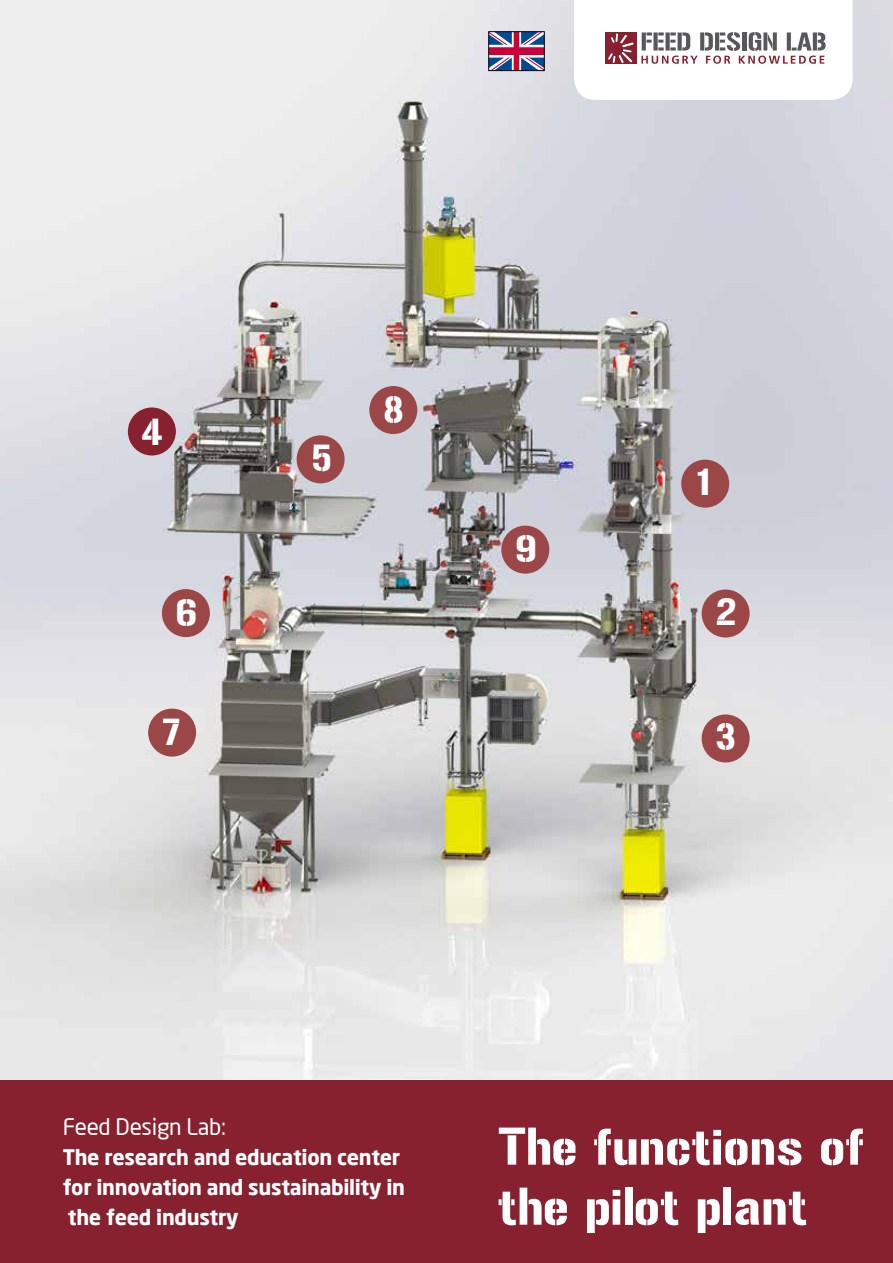
<style>
.page{position:relative;width:893px;height:1263px;background:#fff}
.page>*{position:absolute;margin:0;border:0;box-sizing:border-box;transform-origin:0 0}
.t1{font:52.5px/60px "Gunplay";color:#fff}
.t2{font:37.5px "Gunplay";color:#fff}
.t3{font:22.5px "Neo Sans";letter-spacing:-.015em;color:#fff}
.t4{font:700 21px/30px "Neo Sans";letter-spacing:-.015em;color:#fff}
</style>
<div class="page">
<img style="left:0;top:0;width:893px;height:1081px">
<div style="left:0;top:1081px;width:893px;height:182px;background:#87202f"></div>
<svg style="left:574px;top:0;width:279px;height:100px"></svg>
<div style="left:681px;top:460px;width:48px;height:48px;background:#9b4748;border-radius:50%"></div>
<div style="left:702px;top:589px;width:48px;height:48px;background:#9b4748;border-radius:50%"></div>
<div style="left:702px;top:714px;width:48px;height:48px;background:#9b4748;border-radius:50%"></div>
<div style="left:128px;top:407px;width:48px;height:48px;background:#87202f;border-radius:50%"></div>
<div style="left:162px;top:589px;width:48px;height:48px;background:#9b4748;border-radius:50%"></div>
<div style="left:148px;top:709px;width:48px;height:48px;background:#9b4748;border-radius:50%"></div>
<div style="left:369px;top:386px;width:48px;height:48px;background:#9b4748;border-radius:50%"></div>
<div style="left:501px;top:526px;width:48px;height:48px;background:#9b4748;border-radius:50%"></div>
<div style="left:297px;top:435px;width:48px;height:48px;background:#9b4748;border-radius:50%"></div>
<svg style="left:491px;top:34px;width:51px;height:35px"></svg>
<div style="left:489px;top:32px;width:55px;height:39px;border:1px solid #000"></div>
<h2 class="t2" style="left:142px;top:412px;width:23px">4</h2>
<h2 class="t2" style="left:176px;top:593px;width:23px">6</h2>
<h2 class="t2" style="left:162px;top:712px;width:19px">7</h2>
<h2 class="t2" style="left:312px;top:438px;width:21px">5</h2>
<h2 class="t2" style="left:383px;top:390px;width:22px">8</h2>
<h2 class="t2" style="left:515px;top:529px;width:23px">9</h2>
<h2 class="t2" style="left:697px;top:462px;width:14px">1</h2>
<h2 class="t2" style="left:716px;top:592px;width:22px">2</h2>
<h2 class="t2" style="left:716px;top:717px;width:22px">3</h2>
<p class="t3" style="left:63px;top:1112px;width:165px">Feed Design Lab:</p>
<p class="t4" style="left:63px;top:1141px;width:344px">The research and education center for innovation and sustainability in the feed industry</p>
<h1 class="t1" style="left:497px;top:1120px;width:368px">The functions of the pilot plant</h1>
</div>
